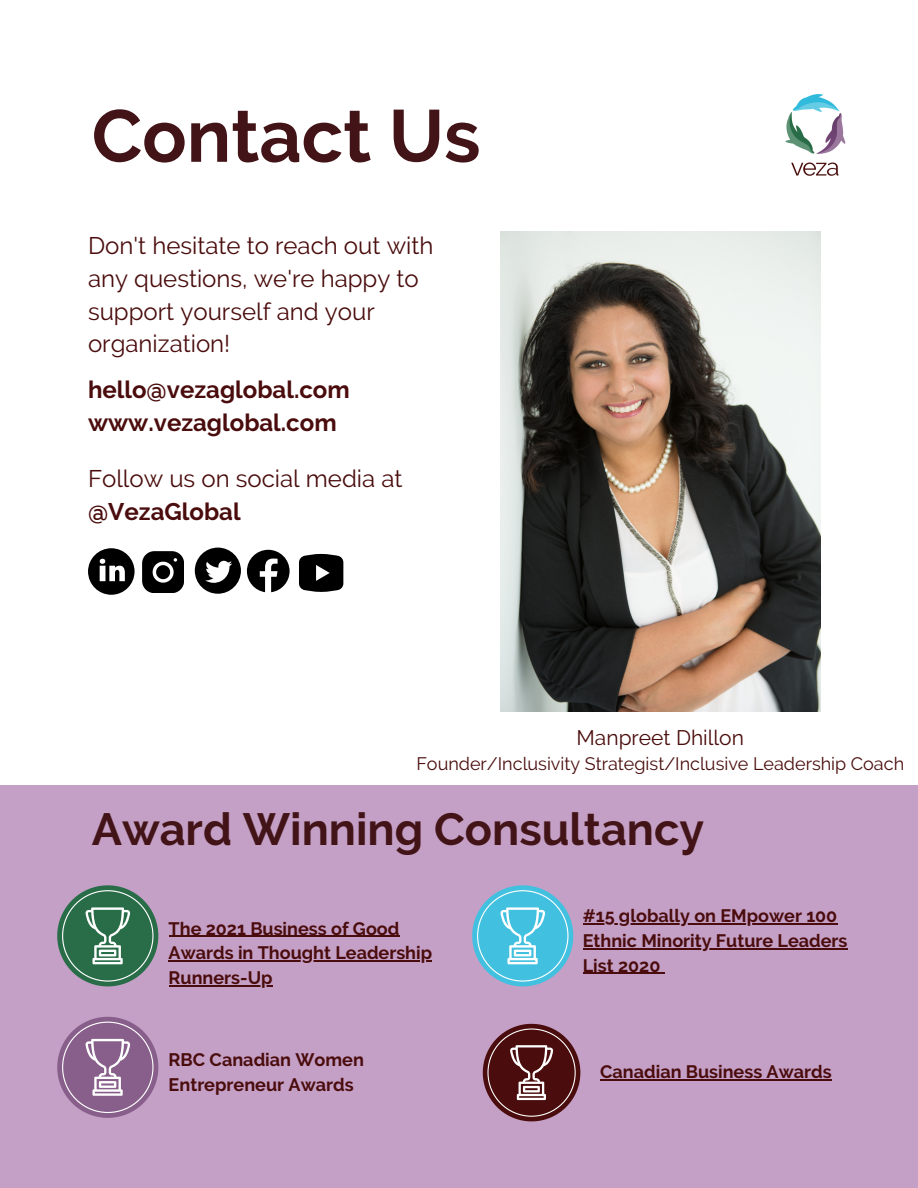
<style>
.page{position:relative;width:918px;height:1188px;background:#fff}
.page>*{position:absolute;margin:0;border:0;box-sizing:border-box;transform-origin:0 0}
.t1{font:700 73.5px "Raleway";color:#431417}
.t2{font:700 45px "Raleway";color:#431417}
.t3{font:24px/32.7px "Raleway";color:#4a0c0c}
.t4{font:700 24px "Raleway";color:#4a0c0c}
.t5{font:21px "Raleway";color:#4a0c0c}
.t6{font:700 18px/24.8px "Raleway";color:#4a0c0c}
.t7{font:18px "Raleway";color:#4a0c0c}
</style>
<div class="page">
<img style="left:785px;top:94px;width:61px;height:82px">
<img style="left:501px;top:232px;width:319px;height:479px">
<div style="left:0;top:786px;width:918px;height:402px;background:#c4a0c6"></div>
<svg style="left:88px;top:548px;width:46px;height:46px"></svg>
<svg style="left:195px;top:548px;width:46px;height:46px"></svg>
<svg style="left:142px;top:551px;width:42px;height:42px;background:#303030"></svg>
<svg style="left:247px;top:550px;width:43px;height:42px"></svg>
<svg style="left:299px;top:554px;width:44px;height:38px;background:#222"></svg>
<svg style="left:57px;top:885px;width:101px;height:101px"></svg>
<hr style="left:169px;top:936px;width:230px;height:1px;background:#4a0c0c">
<hr style="left:169px;top:960px;width:263px;height:2px;background:#4a0c0c">
<hr style="left:169px;top:985px;width:104px;height:1px;background:#4a0c0c">
<svg style="left:57px;top:1017px;width:101px;height:101px"></svg>
<svg style="left:472px;top:885px;width:101px;height:101px"></svg>
<hr style="left:583px;top:923px;width:254px;height:1px;background:#4a0c0c">
<hr style="left:583px;top:948px;width:264px;height:1px;background:#4a0c0c">
<hr style="left:583px;top:973px;width:77px;height:1px;background:#4a0c0c">
<svg style="left:483px;top:1024px;width:97px;height:97px"></svg>
<hr style="left:600px;top:1080px;width:232px;height:1px;background:#4a0c0c">
<p class="t1" style="left:92px;top:93px;width:390px">Contact Us</p>
<p class="t3" style="left:88px;top:229px;width:347px">Don't hesitate to reach out with any questions, we're happy to support yourself and your organization!</p>
<p class="t4" style="left:88px;top:375px;width:263px">hello@vezaglobal.com</p>
<p class="t4" style="left:88px;top:408px;width:250px">www.vezaglobal.com</p>
<p class="t3" style="left:88px;top:462px;width:316px">Follow us on social media at</p>
<p class="t4" style="left:88px;top:497px;width:154px">@VezaGlobal</p>
<p class="t5" style="left:577px;top:725px;width:169px">Manpreet Dhillon</p>
<p class="t7" style="left:416px;top:753px;width:489px">Founder/Inclusivity Strategist/Inclusive Leadership Coach</p>
<p class="t2" style="left:92px;top:802px;width:614px">Award Winning Consultancy</p>
<p class="t6" style="left:169px;top:916px;width:265px">The 2021 Business of Good<br>Awards in Thought Leadership<br>Runners-Up</p>
<p class="t6" style="left:169px;top:1047px;width:197px">RBC Canadian Women<br>Entrepreneur Awards</p>
<p class="t6" style="left:583px;top:903px;width:266px">#15 globally on EMpower 100<br>Ethnic Minority Future Leaders<br>List 2020</p>
<p class="t6" style="left:600px;top:1060px;width:233px">Canadian Business Awards</p>
</div>
